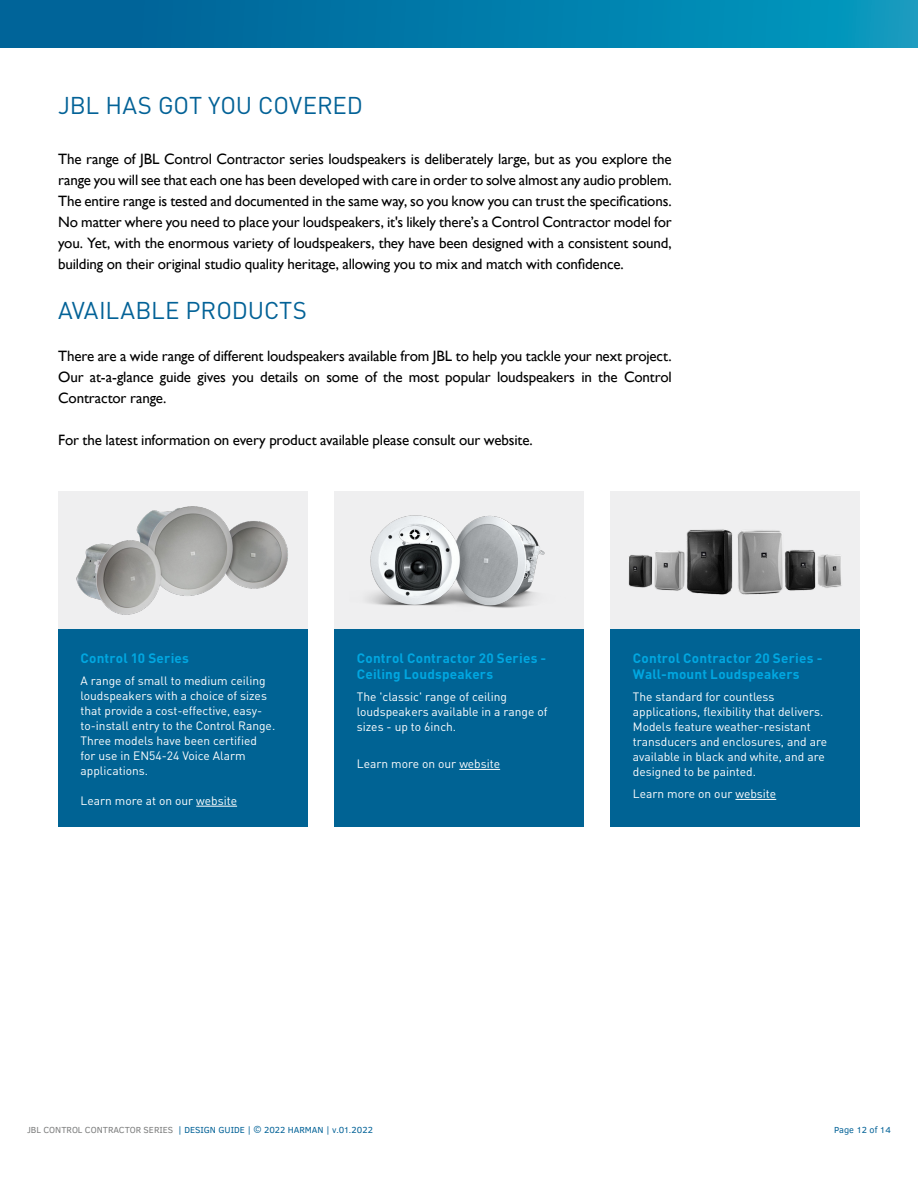
<style>
.page{position:relative;width:918px;height:1188px;background:#fff}
.page>*{position:absolute;margin:0;border:0;box-sizing:border-box;transform-origin:0 0}
.t1{font:24px "DIN Regular";letter-spacing:-.005em;color:#036297}
.t2{font:15px/21px "Gill Sans";letter-spacing:-.01em;color:#000;text-align:justify}
.t3{font:13.5px/16.5px "DIN Bold";letter-spacing:.015em;color:#00a7e1}
.t4{font:12px/15px "DIN Regular";color:#fff}
.t5{font:9px "Clear Sans";color:#036297}
.s1{font-family:"DIN Regular";font-size:24px;color:#036297}
.s2{color:#7d7e7e}
</style>
<div class="page">
<svg style="left:0;top:0;width:918px;height:48px;background:#017ba9"></svg>
<div style="left:58px;top:491px;width:250px;height:138px;background:#efeff0"></div>
<div style="left:334px;top:491px;width:250px;height:138px;background:#efeff0"></div>
<div style="left:58px;top:629px;width:250px;height:198px;background:#006394"></div>
<div style="left:334px;top:629px;width:250px;height:198px;background:#006394"></div>
<hr style="left:196px;top:806px;width:41px;height:1px;background:#fff">
<hr style="left:459px;top:769px;width:41px;height:1px;background:#fff">
<img style="left:76px;top:506px;width:212px;height:109px">
<div style="left:610px;top:491px;width:250px;height:138px;background:#efeff0"></div>
<div style="left:610px;top:629px;width:250px;height:198px;background:#006394"></div>
<hr style="left:735px;top:799px;width:41px;height:1px;background:#fff">
<img style="left:628px;top:529px;width:214px;height:66px">
<img style="left:367px;top:515px;width:178px;height:93px">
<h1 class="t1" style="left:58px;top:91px;width:306px">JBL HAS GOT YOU COVERED</h1>
<p class="t2" style="left:58px;top:149px;width:615px">The range of JBL Control Contractor series loudspeakers is deliberately large, but as you explore the range you will see that each one has been developed with care in order to solve almost any audio problem.<br>The entire range is tested and documented in the same way, so you know you can trust the specifications.<br>No matter where you need to place your loudspeakers, it's likely there’s a Control Contractor model for you. Yet, with the enormous variety of loudspeakers, they have been designed with a consistent sound, building on their original studio quality heritage, allowing you to mix and match with confidence.</p>
<h1 class="t1" style="left:58px;top:295px;width:250px">AVAILABLE PRODUCTS</h1>
<p class="t2" style="left:58px;top:345px;width:615px">There are a wide range of different loudspeakers available from JBL to help you tackle your next project.<br>Our at-a-glance guide gives you details on some of the most popular loudspeakers in the Control Contractor range.</p>
<p class="t2" style="left:58px;top:429px;width:476px">For the latest information on every product available please consult our website.</p>
<p class="t3" style="left:58px;top:649px;width:132px"><span class="s1">-</span> Control 10 Series</p>
<p class="t4" style="left:81px;top:672px;width:196px">A range of small to medium ceiling loudspeakers with a choice of sizes that provide a cost-effective, easy&shy;to-install entry to the Control Range.<br>Three models have been certified<br>for use in EN54-24 Voice Alarm applications.</p>
<p class="t4" style="left:81px;top:792px;width:158px">Learn more at on our website</p>
<p class="t3" style="left:357px;top:649px;width:191px">Control Contractor 20 Series -<br>Ceiling Loudspeakers</p>
<p class="t4" style="left:357px;top:689px;width:192px">The 'classic' range of ceiling loudspeakers available in a range of sizes - up to 6inch.</p>
<p class="t4" style="left:357px;top:756px;width:145px">Learn more on our website</p>
<p class="t3" style="left:633px;top:649px;width:191px">Control Contractor 20 Series -<br>Wall-mount Loudspeakers</p>
<p class="t4" style="left:633px;top:689px;width:196px">The standard for countless applications, flexibility that delivers.<br>Models feature weather-resistant transducers and enclosures, and are available in black and white, and are designed to be painted.</p>
<p class="t4" style="left:633px;top:786px;width:145px">Learn more on our website</p>
<p class="t5" style="left:27px;top:1124px;width:348px"><span class="s2">JBL CONTROL CONTRACTOR SERIES</span> | DESIGN GUIDE | © 2022 HARMAN | v.01.2022</p>
<p class="t5" style="left:834px;top:1124px;width:58px">Page 12 of 14</p>
</div>
